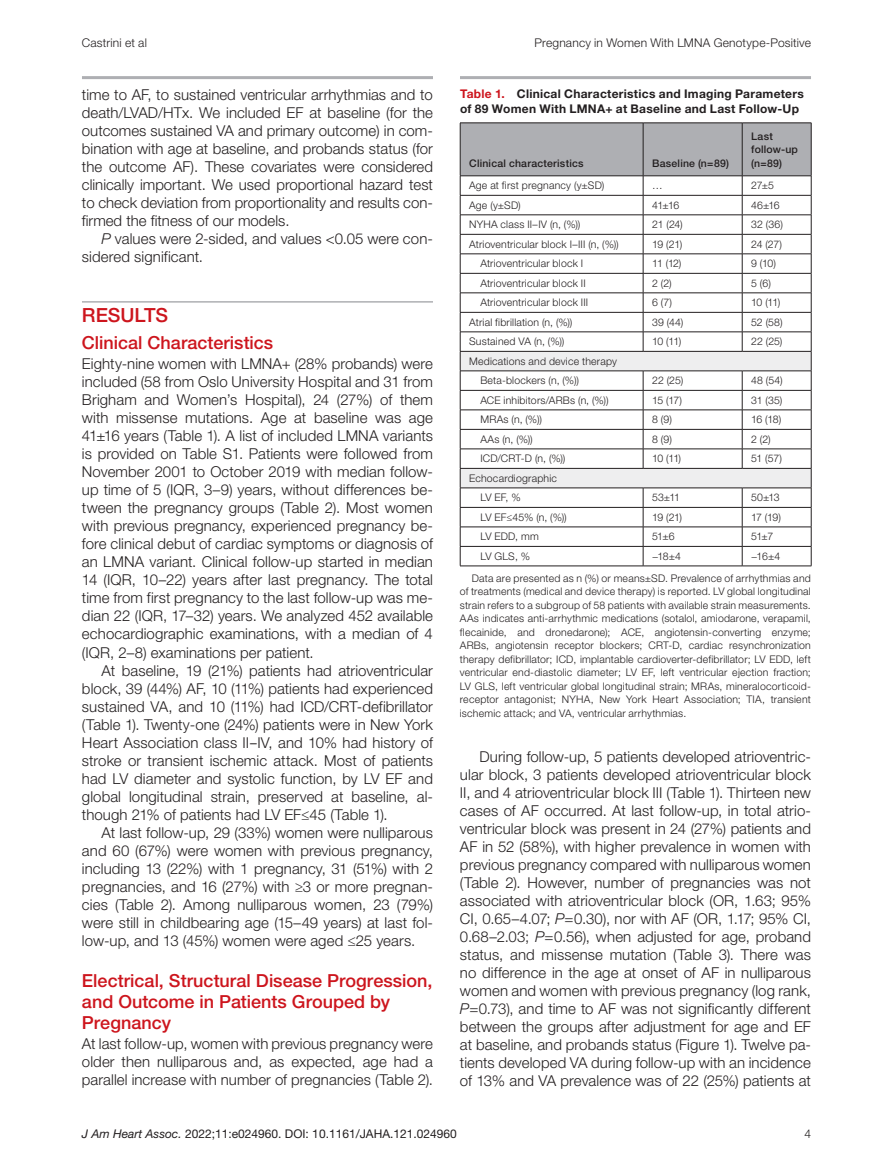
<style>
.page{position:relative;width:893px;height:1174px;background:#fff}
.page>*{position:absolute;margin:0;border:0;box-sizing:border-box;transform-origin:0 0}
.t1{font:500 19.5px "Helvetica Neue LT Std";color:#cd151d}
.t2{font:500 18px/21px "Helvetica Neue LT Std";color:#cd151d}
.t3{font:300 15px/18px "Helvetica Neue LT Std";letter-spacing:.005em;color:#231f20;text-align:justify}
.t4{font:700 12px/15px "Helvetica Neue LT Std";letter-spacing:.025em;color:#231f20}
.t5{font:12px "Helvetica Neue LT Std";color:#231f20}
.t6{font:300 12px "Helvetica Neue LT Std";letter-spacing:.015em;color:#231f20}
.t7{font:300 10.5px/13.5px "Helvetica Neue LT Std";letter-spacing:.02em;color:#231f20}
.t8{font:500 10.5px/13.5px "Helvetica Neue LT Std";letter-spacing:.02em;color:#231f20}
.s1{font-style:italic}
.s2{font-family:"Noto Sans CJ Kkr";font-weight:400}
.s3{color:#cd151d}
</style>
<div class="page">
<hr style="left:82px;top:301px;width:351px;height:2px;background:#aeafb3">
<hr style="left:460px;top:565px;width:183px;height:1px;background:#231f20">
<hr style="left:643px;top:565px;width:99px;height:1px;background:#231f20">
<svg style="left:460px;top:123px;width:352px;height:442px"></svg>
<hr style="left:742px;top:565px;width:69px;height:1px;background:#231f20">
<hr style="left:82px;top:76px;width:351px;height:3px;background:#aeafb3">
<hr style="left:460px;top:76px;width:351px;height:3px;background:#aeafb3">
<p class="t6" style="left:82px;top:35px;width:66px">Castrini et al</p>
<p class="t6" style="left:534px;top:35px;width:278px">Pregnancy in Women With LMNA Genotype-Positive</p>
<p class="t3" style="left:82px;top:85px;width:352px">time to AF, to sustained ventricular arrhythmias and to death/LVAD/HTx. We included EF at baseline (for the outcomes sustained VA and primary outcome) in com&shy;bination with age at baseline, and probands status (for the outcome AF). These covariates were considered clinically important. We used proportional hazard test to check deviation from proportionality and results con&shy;firmed the fitness of our models.</p>
<p class="t3" style="left:82px;top:229px;width:352px;text-indent:20px"><span class="s1">P</span> values were 2-sided, and values &lt;0.05 were con&shy;sidered significant.</p>
<h1 class="t1" style="left:82px;top:303px;width:88px">RESULTS</h1>
<p class="t2" style="left:82px;top:332px;width:193px">Clinical Characteristics</p>
<p class="t3" style="left:82px;top:355px;width:353px">Eighty-nine women with LMNA+ (28% probands) were included (58 from Oslo University Hospital and 31 from Brigham and Women’s Hospital), 24 (27%) of them with missense mutations. Age at baseline was age 41±16 years (Table 1). A list of included LMNA variants is provided on Table S1. Patients were followed from November 2001 to October 2019 with median follow&shy;up time of 5 (IQR, 3–9) years, without differences be&shy;tween the pregnancy groups (Table 2). Most women with previous pregnancy, experienced pregnancy be&shy;fore clinical debut of cardiac symptoms or diagnosis of an LMNA variant. Clinical follow-up started in median 14 (IQR, 10–22) years after last pregnancy. The total time from first pregnancy to the last follow-up was me&shy;dian 22 (IQR, 17–32) years. We analyzed 452 available echocardiographic examinations, with a median of 4 (IQR, 2–8) examinations per patient.</p>
<p class="t3" style="left:82px;top:661px;width:353px;text-indent:20px">At baseline, 19 (21%) patients had atrioventricular block, 39 (44%) AF, 10 (11%) patients had experienced sustained VA, and 10 (11%) had ICD/CRT-defibrillator (Table 1). Twenty-one (24%) patients were in New York Heart Association class II<span class="s2">‒</span>IV, and 10% had history of stroke or transient ischemic attack. Most of patients had LV diameter and systolic function, by LV EF and global longitudinal strain, preserved at baseline, al&shy;though 21% of patients had LV EF≤45 (Table 1).</p>
<p class="t3" style="left:82px;top:823px;width:352px;text-indent:20px">At last follow-up, 29 (33%) women were nulliparous and 60 (67%) were women with previous pregnancy, including 13 (22%) with 1 pregnancy, 31 (51%) with 2 pregnancies, and 16 (27%) with ≥3 or more pregnan&shy;cies (Table 2). Among nulliparous women, 23 (79%) were still in childbearing age (15–49 years) at last fol&shy;low-up, and 13 (45%) women were aged ≤25 years.</p>
<p class="t2" style="left:82px;top:969px;width:352px">Electrical, Structural Disease Progression, and Outcome in Patients Grouped by<br>Pregnancy</p>
<p class="t3" style="left:82px;top:1034px;width:353px">At last follow-up, women with previous pregnancy were older then nulliparous and, as expected, age had a parallel increase with number of pregnancies (Table 2).</p>
<p class="t4" style="left:460px;top:86px;width:345px"><span class="s3">Table 1.</span> Clinical Characteristics and Imaging Parameters of 89 Women With LMNA+ at Baseline and Last Follow-Up</p>
<p class="t8" style="left:469px;top:156px;width:116px">Clinical characteristics</p>
<p class="t8" style="left:652px;top:156px;width:78px">Baseline (n=89)</p>
<p class="t8" style="left:751px;top:129px;width:48px">Last follow-up (n=89)</p>
<p class="t7" style="left:469px;top:179px;width:137px">Age at first pregnancy (y±SD)</p>
<p class="t7" style="left:652px;top:179px;width:12px">…</p>
<p class="t7" style="left:751px;top:179px;width:24px">27±5</p>
<p class="t7" style="left:469px;top:198px;width:53px">Age (y±SD)</p>
<p class="t7" style="left:652px;top:198px;width:29px">41±16</p>
<p class="t7" style="left:751px;top:198px;width:30px">46±16</p>
<p class="t7" style="left:469px;top:218px;width:113px">NYHA class II–IV (n, (%))</p>
<p class="t7" style="left:652px;top:218px;width:32px">21 (24)</p>
<p class="t7" style="left:751px;top:218px;width:33px">32 (36)</p>
<p class="t7" style="left:469px;top:237px;width:151px">Atrioventricular block I–III (n, (%))</p>
<p class="t7" style="left:652px;top:237px;width:32px">19 (21)</p>
<p class="t7" style="left:751px;top:237px;width:32px">24 (27)</p>
<p class="t7" style="left:480px;top:257px;width:104px">Atrioventricular block I</p>
<p class="t7" style="left:652px;top:257px;width:31px">11 (12)</p>
<p class="t7" style="left:751px;top:257px;width:26px">9 (10)</p>
<p class="t7" style="left:480px;top:276px;width:107px">Atrioventricular block II</p>
<p class="t7" style="left:652px;top:276px;width:21px">2 (2)</p>
<p class="t7" style="left:751px;top:276px;width:21px">5 (6)</p>
<p class="t7" style="left:480px;top:296px;width:109px">Atrioventricular block III</p>
<p class="t7" style="left:652px;top:296px;width:22px">6 (7)</p>
<p class="t7" style="left:751px;top:296px;width:31px">10 (11)</p>
<p class="t7" style="left:469px;top:315px;width:105px">Atrial fibrillation (n, (%))</p>
<p class="t7" style="left:652px;top:315px;width:33px">39 (44)</p>
<p class="t7" style="left:751px;top:315px;width:33px">52 (58)</p>
<p class="t7" style="left:469px;top:335px;width:97px">Sustained VA (n, (%))</p>
<p class="t7" style="left:652px;top:335px;width:31px">10 (11)</p>
<p class="t7" style="left:751px;top:335px;width:33px">22 (25)</p>
<p class="t7" style="left:480px;top:351px;width:138px;line-height:19.5px;text-indent:-11px">Medications and device therapy<br>Beta-blockers (n, (%))</p>
<p class="t7" style="left:652px;top:374px;width:33px">22 (25)</p>
<p class="t7" style="left:751px;top:374px;width:33px">48 (54)</p>
<p class="t7" style="left:480px;top:393px;width:130px">ACE inhibitors/ARBs (n, (%))</p>
<p class="t7" style="left:652px;top:393px;width:31px">15 (17)</p>
<p class="t7" style="left:751px;top:393px;width:33px">31 (35)</p>
<p class="t7" style="left:480px;top:413px;width:63px">MRAs (n, (%))</p>
<p class="t7" style="left:652px;top:413px;width:21px">8 (9)</p>
<p class="t7" style="left:751px;top:413px;width:32px">16 (18)</p>
<p class="t7" style="left:480px;top:432px;width:54px">AAs (n, (%))</p>
<p class="t7" style="left:652px;top:432px;width:21px">8 (9)</p>
<p class="t7" style="left:751px;top:432px;width:21px">2 (2)</p>
<p class="t7" style="left:480px;top:452px;width:87px">ICD/CRT-D (n, (%))</p>
<p class="t7" style="left:652px;top:452px;width:31px">10 (11)</p>
<p class="t7" style="left:751px;top:452px;width:32px">51 (57)</p>
<p class="t7" style="left:480px;top:468px;width:78px;line-height:19.5px;text-indent:-11px">Echocardiographic<br>LV EF, %</p>
<p class="t7" style="left:652px;top:491px;width:30px">53±11</p>
<p class="t7" style="left:751px;top:491px;width:30px">50±13</p>
<p class="t7" style="left:480px;top:510px;width:88px">LV EF≤45% (n, (%))</p>
<p class="t7" style="left:652px;top:510px;width:32px">19 (21)</p>
<p class="t7" style="left:751px;top:510px;width:31px">17 (19)</p>
<p class="t7" style="left:480px;top:530px;width:60px">LV EDD, mm</p>
<p class="t7" style="left:652px;top:530px;width:24px">51±6</p>
<p class="t7" style="left:751px;top:530px;width:24px">51±7</p>
<p class="t7" style="left:480px;top:549px;width:51px">LV GLS, %</p>
<p class="t7" style="left:652px;top:549px;width:31px">−18±4</p>
<p class="t7" style="left:472px;top:545px;width:340px;line-height:21.9px;text-indent:279px">−16±4<br>Data are presented as n (%) or means±SD. Prevalence of arrhythmias and</p>
<p class="t7" style="left:460px;top:584px;width:352px;text-align:justify">of treatments (medical and device therapy) is reported. LV global longitudinal strain refers to a subgroup of 58 patients with available strain measurements.<br>AAs indicates anti-arrhythmic medications (sotalol, amiodarone, verapamil, flecainide, and dronedarone); ACE, angiotensin-converting enzyme; ARBs, angiotensin receptor blockers; CRT-D, cardiac resynchronization therapy defibrillator; ICD, implantable cardioverter-defibrillator; LV EDD, left ventricular end-diastolic diameter; LV EF, left ventricular ejection fraction; LV GLS, left ventricular global longitudinal strain; MRAs, mineralocorticoid&shy;receptor antagonist; NYHA, New York Heart Association; TIA, transient ischemic attack; and VA, ventricular arrhythmias.</p>
<p class="t3" style="left:460px;top:747px;width:353px;text-indent:19px">During follow-up, 5 patients developed atrioventric&shy;ular block, 3 patients developed atrioventricular block II, and 4 atrioventricular block III (Table 1). Thirteen new cases of AF occurred. At last follow-up, in total atrio&shy;ventricular block was present in 24 (27%) patients and AF in 52 (58%), with higher prevalence in women with previous pregnancy compared with nulliparous women (Table 2). However, number of pregnancies was not associated with atrioventricular block (OR, 1.63; 95% CI, 0.65–4.07; <span class="s1">P</span>=0.30), nor with AF (OR, 1.17; 95% CI, 0.68–2.03; <span class="s1">P</span>=0.56), when adjusted for age, proband status, and missense mutation (Table 3). There was no difference in the age at onset of AF in nulliparous women and women with previous pregnancy (log rank, <span class="s1">P</span>=0.73), and time to AF was not significantly different between the groups after adjustment for age and EF at baseline, and probands status (Figure 1). Twelve pa&shy;tients developed VA during follow-up with an incidence of 13% and VA prevalence was of 22 (25%) patients at</p>
<p class="t5" style="left:82px;top:1126px;width:376px"><span class="s1">J Am Heart Assoc.</span> 2022;11:e024960. DOI: 10.1161/JAHA.121.024960</p>
<p class="t6" style="left:804px;top:1126px;width:8px">4</p>
</div>
